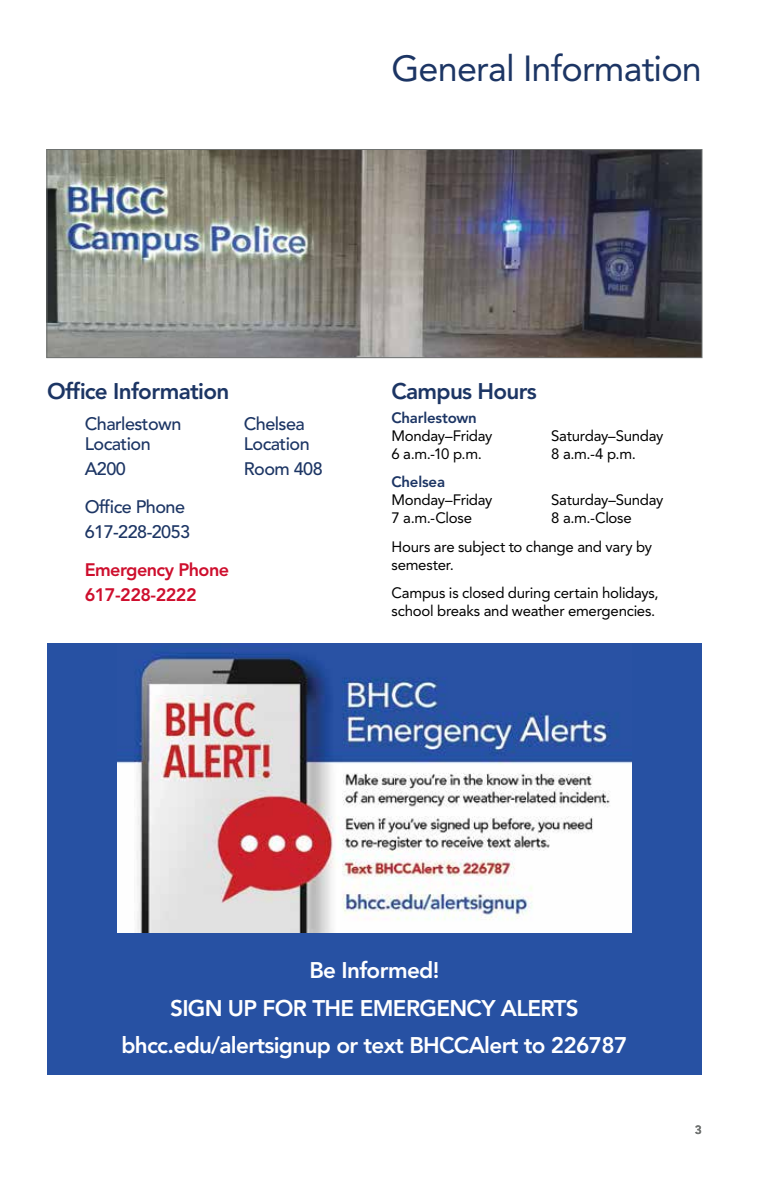
<style>
.page{position:relative;width:783px;height:1188px;background:#fff}
.page>*{position:absolute;margin:0;border:0;box-sizing:border-box;transform-origin:0 0}
.t1{font:36px "Avenir LT Std";letter-spacing:-.02em;color:#1c3564}
.t2{font:800 22.5px/37.5px "Avenir LT Std";letter-spacing:-.03em;color:#fff;text-align:center}
.t3{font:800 22.5px "Avenir LT Std";letter-spacing:-.03em;color:#1c3564}
.t4{font:500 18px/19.5px "Avenir LT Std";letter-spacing:-.03em;color:#1c3564}
.t5{font:800 18px/25.5px "Avenir LT Std";letter-spacing:-.03em;color:#ce0e2d}
.t6{font:15px/18px "Avenir LT Std";letter-spacing:-.02em;color:#000}
.t7{font:800 15px "Avenir LT Std";letter-spacing:-.015em;color:#1c3564}
.t8{font:800 12px "Avenir LT Std";color:#6f7271}
</style>
<div class="page">
<img style="left:49px;top:151px;width:651px;height:205px">
<div style="left:47px;top:149px;width:655px;height:209px;border:1px solid #6f7271"></div>
<div style="left:47px;top:643px;width:655px;height:431px;background:#2751a3"></div>
<img style="left:117px;top:652px;width:514px;height:280px">
<h1 class="t1" style="left:391px;top:48px;width:312px">General Information</h1>
<h2 class="t3" style="left:47px;top:378px;width:184px">Office Information</h2>
<p class="t4" style="left:85px;top:415px;width:98px">Charlestown<br>Location</p>
<p class="t4" style="left:85px;top:460px;width:43px">A200</p>
<p class="t4" style="left:85px;top:494px;width:107px;line-height:25.5px">Office Phone<br>617-228-2053</p>
<p class="t5" style="left:85px;top:557px;width:146px">Emergency Phone<br>617-228-2222</p>
<p class="t4" style="left:244px;top:415px;width:67px">Chelsea<br>Location</p>
<p class="t4" style="left:244px;top:460px;width:80px">Room 408</p>
<h2 class="t3" style="left:392px;top:378px;width:147px">Campus Hours</h2>
<p class="t7" style="left:392px;top:409px;width:87px">Charlestown</p>
<p class="t6" style="left:392px;top:427px;width:102px">Monday–Friday<br>6 a.m.-10 p.m.</p>
<p class="t6" style="left:551px;top:427px;width:114px">Saturday–Sunday<br>8 a.m.-4 p.m.</p>
<p class="t7" style="left:392px;top:473px;width:55px">Chelsea</p>
<p class="t6" style="left:392px;top:491px;width:102px">Monday–Friday<br>7 a.m.-Close</p>
<p class="t6" style="left:551px;top:491px;width:114px">Saturday–Sunday<br>8 a.m.-Close</p>
<p class="t6" style="left:392px;top:538px;width:262px">Hours are subject to change and vary by semester.</p>
<p class="t6" style="left:392px;top:584px;width:269px">Campus is closed during certain holidays, school breaks and weather emergencies.</p>
<h2 class="t2" style="left:121px;top:952px;width:508px">Be Informed!<br>SIGN UP FOR THE EMERGENCY ALERTS bhcc.edu/alertsignup or text BHCCAlert to 226787</h2>
<p class="t8" style="left:695px;top:1123px;width:9px">3</p>
</div>
